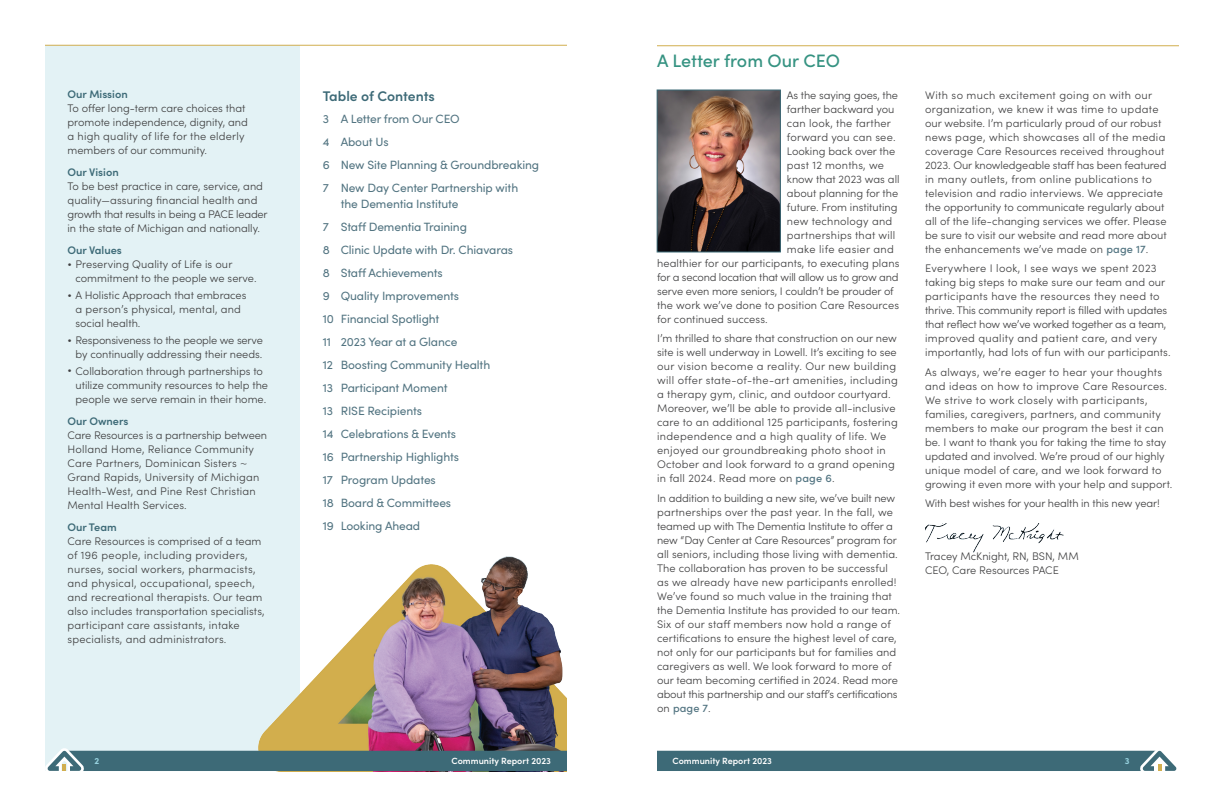
<style>
.page{position:relative;width:1224px;height:792px;background:#fff}
.page>*{position:absolute;margin:0;border:0;box-sizing:border-box;transform-origin:0 0}
.Main_Page_Header{font:500 18px "Sofia Pro";color:#369382}
.t1{font:600 14px "Sofia Pro";letter-spacing:-.005em;color:#3d6a77}
.Body{font:12px/16px "Sofia Pro";letter-spacing:-.01em;color:#527481}
.Body-2{font:300 11px/14px "Sofia Pro";letter-spacing:.01em;color:#3e3e3f}
.Body-3{font:300 11px "Sofia Pro";letter-spacing:-.01em;color:#3e3e3f}
.Body-4{font:300 11px/14px "Sofia Pro";letter-spacing:-.015em;color:#3e3e3f;text-align:right}
.Subheads{font:600 11px "Sofia Pro";color:#3d6a77}
.Body-5{font:300 11px "Sofia Pro";letter-spacing:-.02em;color:#3e3e3f}
.Body-6{font:300 11px "Sofia Pro";letter-spacing:.03em;color:#3e3e3f}
.t2{font:600 9px "Sofia Pro";color:#fff}
.t3{font:700 9px "Sofia Pro";color:#96d1de}
.s1{font-size:10px}
.s2{font-weight:500;color:#527481}
</style>
<div class="page">
<div style="left:45px;top:46px;width:254px;height:725px;background:#e3f2f5"></div>
<img style="left:659px;top:92px;width:120px;height:158px">
<div style="left:657px;top:90px;width:124px;height:162px;border:1px solid #3d6a77"></div>
<img style="left:926px;top:523px;width:138px;height:30px">
<img style="left:258px;top:557px;width:309px;height:187px">
<hr style="left:657px;top:46px;width:522px;height:1px;background:#d1ae4f">
<hr style="left:45px;top:45px;width:522px;height:1px;background:#d1ae4f">
<svg style="left:45px;top:744px;width:522px;height:28px;background:#657c83"></svg>
<svg style="left:657px;top:750px;width:520px;height:21px;background:#49737f"></svg>
<p class="Subheads" style="left:68px;top:86px;width:62px">Our Mission</p>
<p class="Body-2" style="left:68px;top:101px;width:182px">To offer long-term care choices that promote independence, dignity, and a high quality of life for the elderly members of our community.</p>
<p class="Subheads" style="left:68px;top:164px;width:53px">Our Vision</p>
<p class="Body-2" style="left:68px;top:179px;width:202px">To be best practice in care, service, and quality—assuring financial health and growth that results in being a PACE leader in the state of Michigan and nationally.</p>
<p class="Subheads" style="left:68px;top:242px;width:56px">Our Values</p>
<p class="Body-2" style="left:76px;top:257px;width:183px;text-indent:-8px"><span class="s1">•</span> Preserving Quality of Life is our commitment to the people we serve.</p>
<p class="Body-2" style="left:76px;top:288px;width:173px;text-indent:-8px"><span class="s1">•</span> A Holistic Approach that embraces a person’s physical, mental, and social health.</p>
<p class="Body-4" style="left:68px;top:332px;width:197px"><span class="s1">•</span> Responsiveness to the people we serve by continually addressing their needs.</p>
<p class="Body-2" style="left:76px;top:363px;width:194px;text-indent:-8px"><span class="s1">•</span> Collaboration through partnerships to utilize community resources to help the people we serve remain in their home.</p>
<p class="Subheads" style="left:68px;top:413px;width:62px">Our Owners</p>
<p class="Body-2" style="left:68px;top:427px;width:201px">Care Resources is a partnership between Holland Home, Reliance Community Care Partners, Dominican Sisters ~ Grand Rapids, University of Michigan Health-West, and Pine Rest Christian Mental Health Services.</p>
<p class="Subheads" style="left:68px;top:519px;width:51px">Our Team</p>
<p class="Body-2" style="left:68px;top:533px;width:199px">Care Resources is comprised of a team of 196 people, including providers, nurses, social workers, pharmacists, and physical, occupational, speech, and recreational therapists. Our team also includes transportation specialists, participant care assistants, intake specialists, and administrators.</p>
<h1 class="t1" style="left:323px;top:85px;width:114px">Table of Contents</h1>
<p class="Body" style="left:323px;top:111px;width:138px">3 A Letter from Our CEO</p>
<p class="Body" style="left:323px;top:134px;width:67px">4 About Us</p>
<p class="Body" style="left:323px;top:157px;width:218px">6 New Site Planning &amp; Groundbreaking</p>
<p class="Body" style="left:341px;top:180px;width:179px;text-indent:-18px">7 New Day Center Partnership with the Dementia Institute</p>
<p class="Body" style="left:323px;top:219px;width:146px">7 Staff Dementia Training</p>
<p class="Body" style="left:323px;top:242px;width:192px">8 Clinic Update with Dr. Chiavaras</p>
<p class="Body" style="left:323px;top:265px;width:122px">8 Staff Achievements</p>
<p class="Body" style="left:323px;top:288px;width:138px">9 Quality Improvements</p>
<p class="Body" style="left:323px;top:311px;width:118px">10 Financial Spotlight</p>
<p class="Body" style="left:323px;top:334px;width:136px">11 2023 Year at a Glance</p>
<p class="Body" style="left:323px;top:357px;width:169px">12 Boosting Community Health</p>
<p class="Body" style="left:323px;top:380px;width:126px">13 Participant Moment</p>
<p class="Body" style="left:323px;top:403px;width:101px">13 RISE Recipients</p>
<p class="Body" style="left:323px;top:426px;width:135px">14 Celebrations &amp; Events</p>
<p class="Body" style="left:323px;top:449px;width:138px">16 Partnership Highlights</p>
<p class="Body" style="left:323px;top:472px;width:115px">17 Program Updates</p>
<p class="Body" style="left:323px;top:495px;width:130px">18 Board &amp; Committees</p>
<p class="Body" style="left:323px;top:518px;width:99px">19 Looking Ahead</p>
<p class="Main_Page_Header" style="left:657px;top:47px;width:184px">A Letter from Our CEO</p>
<p class="Body-3" style="left:787px;top:87px;width:113px">As the saying goes, the</p>
<p class="Body-2" style="left:787px;top:101px;width:109px">farther backward you</p>
<p class="Body-2" style="left:787px;top:115px;width:106px">can look, the farther</p>
<p class="Body-2" style="left:787px;top:129px;width:110px">forward you can see.</p>
<p class="Body-2" style="left:787px;top:143px;width:110px">Looking back over the</p>
<p class="Body-2" style="left:787px;top:157px;width:99px">past 12 months, we</p>
<p class="Body-2" style="left:787px;top:171px;width:114px">know that 2023 was all</p>
<p class="Body-2" style="left:787px;top:185px;width:113px">about planning for the</p>
<p class="Body-2" style="left:787px;top:199px;width:112px">future. From instituting</p>
<p class="Body-2" style="left:787px;top:213px;width:107px">new technology and</p>
<p class="Body-2" style="left:787px;top:227px;width:110px">partnerships that will</p>
<p class="Body-6" style="left:787px;top:241px;width:108px">make life easier and</p>
<p class="Body-2" style="left:657px;top:255px;width:244px">healthier for our participants, to executing plans</p>
<p class="Body-5" style="left:657px;top:269px;width:243px">for a second location that will allow us to grow and</p>
<p class="Body-3" style="left:657px;top:283px;width:238px">serve even more seniors, I couldn’t be prouder of</p>
<p class="Body-2" style="left:657px;top:297px;width:243px">the work we’ve done to position Care Resources</p>
<p class="Body-2" style="left:657px;top:311px;width:112px">for continued success.</p>
<p class="Body-2" style="left:657px;top:331px;width:242px">I’m thrilled to share that construction on our new site is well underway in Lowell. It’s exciting to see our vision become a reality. Our new building will offer state-of-the-art amenities, including a therapy gym, clinic, and outdoor courtyard.<br>Moreover, we’ll be able to provide all-inclusive care to an additional 125 participants, fostering independence and a high quality of life. We enjoyed our groundbreaking photo shoot in October and look forward to a grand opening in fall 2024. Read more on <span class="s2">page 6</span>.</p>
<p class="Body-2" style="left:657px;top:490px;width:245px">In addition to building a new site, we’ve built new partnerships over the past year. In the fall, we teamed up with The Dementia Institute to offer a new “Day Center at Care Resources” program for all seniors, including those living with dementia.<br>The collaboration has proven to be successful as we already have new participants enrolled!<br>We’ve found so much value in the training that the Dementia Institute has provided to our team.<br>Six of our staff members now hold a range of certifications to ensure the highest level of care, not only for our participants but for families and caregivers as well. We look forward to more of our team becoming certified in 2024. Read more about this partnership and our staff’s certifications on <span class="s2">page 7</span>.</p>
<p class="Body-2" style="left:925px;top:87px;width:243px">With so much excitement going on with our organization, we knew it was time to update our website. I’m particularly proud of our robust news page, which showcases all of the media coverage Care Resources received throughout 2023. Our knowledgeable staff has been featured in many outlets, from online publications to television and radio interviews. We appreciate the opportunity to communicate regularly about all of the life-changing services we offer. Please be sure to visit our website and read more about the enhancements we’ve made on <span class="s2">page 17</span>.</p>
<p class="Body-2" style="left:925px;top:261px;width:247px">Everywhere I look, I see ways we spent 2023 taking big steps to make sure our team and our participants have the resources they need to thrive. This community report is filled with updates that reflect how we’ve worked together as a team, improved quality and patient care, and very importantly, had lots of fun with our participants.</p>
<p class="Body-2" style="left:925px;top:364px;width:249px">As always, we’re eager to hear your thoughts and ideas on how to improve Care Resources.<br>We strive to work closely with participants, families, caregivers, partners, and community members to make our program the best it can be. I want to thank you for taking the time to stay updated and involved. We’re proud of our highly unique model of care, and we look forward to growing it even more with your help and support.</p>
<p class="Body-3" style="left:925px;top:495px;width:236px">With best wishes for your health in this new year!</p>
<p class="Body-2" style="left:925px;top:549px;width:155px">Tracey McKnight, RN, BSN, MM<br>CEO, Care Resources PACE</p>
<p class="t3" style="left:94px;top:754px;width:6px">2</p>
<p class="t2" style="left:452px;top:754px;width:101px">Community Report 2023</p>
<p class="t2" style="left:673px;top:754px;width:101px">Community Report 2023</p>
<p class="t3" style="left:1125px;top:754px;width:6px">3</p>
</div>
